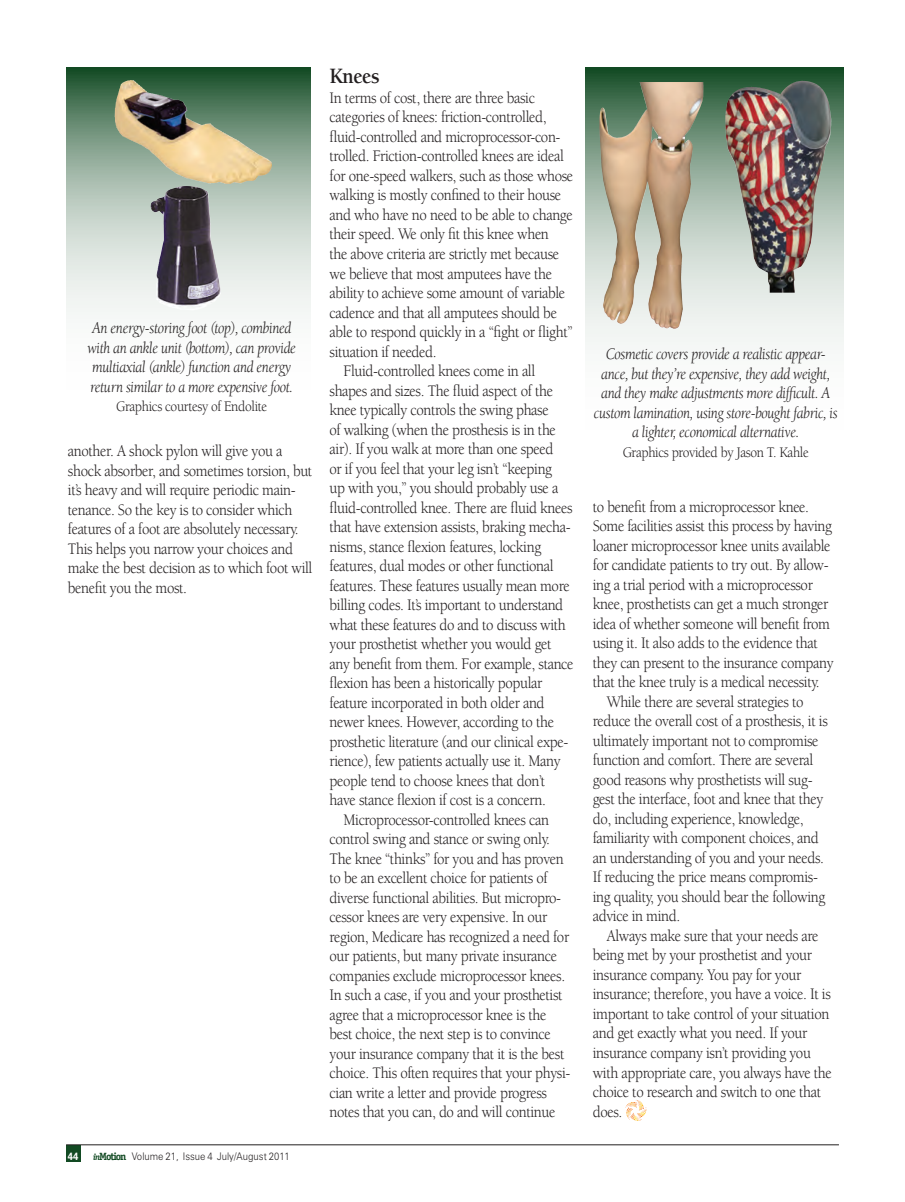
<style>
.page{position:relative;width:905px;height:1202px;background:#fff}
.page>*{position:absolute;margin:0;border:0;box-sizing:border-box;transform-origin:0 0}
.t1{font:700 22.5px "Berkeley Std";letter-spacing:-.025em;color:#231f20;scale:.9 1}
.t2{font:16.5px/19.5px "Berkeley Std";letter-spacing:-.025em;color:#231f20;scale:.9 1}
.t3{font:italic 16.5px/19.5px "Berkeley Std";letter-spacing:-.025em;color:#231f20;text-align:center;scale:.9 1}
.t4{font:15px "Berkeley Std";letter-spacing:-.025em;color:#231f20;scale:.9 1}
.t5{font:300 10.5px "Zurich BT";color:#231f20;scale:.9 1}
.t6{font:700 10.5px "Univers LT Std";color:#fff;scale:.9 1}
.s1{font-family:"Officina Serif Std";font-weight:700;font-style:italic;font-size:9px;color:#124a23}
.s2{font-family:"Officina Serif Std";font-weight:700;color:#124a23}
</style>
<div class="page">
<div style="left:66px;top:1144px;width:15px;height:17px;background:#124a23"></div>
<hr style="left:66px;top:1144px;width:772px;height:1px;background:#231f20">
<svg style="left:625px;top:1100px;width:21px;height:20px"></svg>
<img style="left:585px;top:68px;width:258px;height:277px">
<img style="left:630px;top:82px;width:17px;height:51px">
<img style="left:731px;top:81px;width:70px;height:14px">
<svg style="left:66px;top:68px;width:245px;height:247px;background:#acc0b2"></svg>
<img style="left:150px;top:186px;width:71px;height:124px">
<img style="left:115px;top:81px;width:157px;height:103px">
<h1 class="t1" style="left:329px;top:64px;width:57px">Knees</h1>
<p class="t2" style="left:329px;top:88px;width:230px">In terms of cost, there are three basic</p>
<p class="t2" style="left:329px;top:108px;width:243px">categories of knees: friction-controlled,</p>
<p class="t2" style="left:329px;top:127px;width:258px">fluid-controlled and microprocessor-con-</p>
<p class="t2" style="left:329px;top:147px;width:262px">trolled. Friction-controlled knees are ideal</p>
<p class="t2" style="left:329px;top:166px;width:272px">for one-speed walkers, such as those whose</p>
<p class="t2" style="left:329px;top:186px;width:259px">walking is mostly confined to their house</p>
<p class="t2" style="left:329px;top:205px;width:272px">and who have no need to be able to change</p>
<p class="t2" style="left:329px;top:225px;width:245px">their speed. We only fit this knee when</p>
<p class="t2" style="left:329px;top:244px;width:257px">the above criteria are strictly met because</p>
<p class="t2" style="left:329px;top:264px;width:249px">we believe that most amputees have the</p>
<p class="t2" style="left:329px;top:283px;width:263px">ability to achieve some amount of variable</p>
<p class="t2" style="left:329px;top:303px;width:254px">cadence and that all amputees should be</p>
<p class="t2" style="left:329px;top:322px;width:271px">able to respond quickly in a “fight or flight”</p>
<p class="t2" style="left:329px;top:342px;width:120px">situation if needed.</p>
<p class="t2" style="left:343px;top:361px;width:215px">Fluid-controlled knees come in all</p>
<p class="t2" style="left:329px;top:381px;width:250px">shapes and sizes. The fluid aspect of the</p>
<p class="t2" style="left:329px;top:400px;width:245px">knee typically controls the swing phase</p>
<p class="t2" style="left:329px;top:420px;width:253px">of walking (when the prosthesis is in the</p>
<p class="t2" style="left:329px;top:439px;width:250px">air). If you walk at more than one speed</p>
<p class="t2" style="left:329px;top:459px;width:249px">or if you feel that your leg isn’t “keeping</p>
<p class="t2" style="left:329px;top:478px;width:256px">up with you,” you should probably use a</p>
<p class="t2" style="left:329px;top:498px;width:271px">fluid-controlled knee. There are fluid knees</p>
<p class="t2" style="left:329px;top:517px;width:269px">that have extension assists, braking mecha-</p>
<p class="t2" style="left:329px;top:537px;width:237px">nisms, stance flexion features, locking</p>
<p class="t2" style="left:329px;top:556px;width:250px">features, dual modes or other functional</p>
<p class="t2" style="left:329px;top:576px;width:268px">features. These features usually mean more</p>
<p class="t2" style="left:329px;top:595px;width:261px">billing codes. It’s important to understand</p>
<p class="t2" style="left:329px;top:615px;width:264px">what these features do and to discuss with</p>
<p class="t2" style="left:329px;top:634px;width:248px">your prosthetist whether you would get</p>
<p class="t2" style="left:329px;top:654px;width:272px">any benefit from them. For example, stance</p>
<p class="t2" style="left:329px;top:673px;width:238px">flexion has been a historically popular</p>
<p class="t2" style="left:329px;top:693px;width:240px">feature incorporated in both older and</p>
<p class="t2" style="left:329px;top:712px;width:251px">newer knees. However, according to the</p>
<p class="t2" style="left:329px;top:732px;width:267px">prosthetic literature (and our clinical expe-</p>
<p class="t2" style="left:329px;top:751px;width:258px">rience), few patients actually use it. Many</p>
<p class="t2" style="left:329px;top:771px;width:241px">people tend to choose knees that don’t</p>
<p class="t2" style="left:329px;top:790px;width:242px">have stance flexion if cost is a concern.</p>
<p class="t2" style="left:343px;top:810px;width:230px">Microprocessor-controlled knees can</p>
<p class="t2" style="left:329px;top:829px;width:246px">control swing and stance or swing only.</p>
<p class="t2" style="left:329px;top:849px;width:262px">The knee “thinks” for you and has proven</p>
<p class="t2" style="left:329px;top:868px;width:244px">to be an excellent choice for patients of</p>
<p class="t2" style="left:329px;top:888px;width:259px">diverse functional abilities. But micropro-</p>
<p class="t2" style="left:329px;top:907px;width:243px">cessor knees are very expensive. In our</p>
<p class="t2" style="left:329px;top:927px;width:268px">region, Medicare has recognized a need for</p>
<p class="t2" style="left:329px;top:946px;width:254px">our patients, but many private insurance</p>
<p class="t2" style="left:329px;top:966px;width:263px">companies exclude microprocessor knees.</p>
<p class="t2" style="left:329px;top:985px;width:260px">In such a case, if you and your prosthetist</p>
<p class="t2" style="left:329px;top:1005px;width:242px">agree that a microprocessor knee is the</p>
<p class="t2" style="left:329px;top:1024px;width:247px">best choice, the next step is to convince</p>
<p class="t2" style="left:329px;top:1044px;width:262px">your insurance company that it is the best</p>
<p class="t2" style="left:329px;top:1063px;width:269px">choice. This often requires that your physi-</p>
<p class="t2" style="left:329px;top:1083px;width:243px">cian write a letter and provide progress</p>
<p class="t2" style="left:329px;top:1102px;width:252px">notes that you can, do and will continue</p>
<p class="t3" style="left:87px;top:319px;width:233px;text-align:left">An energy-storing foot (top), combined with an ankle unit (bottom), can provide multiaxial (ankle) function and energy return similar to a more expensive foot.</p>
<p class="t4" style="left:116px;top:399px;width:169px">Graphics courtesy of Endolite</p>
<p class="t3" style="left:594px;top:345px;width:272px">Cosmetic covers provide a realistic appear&shy;ance, but they’re expensive, they add weight, and they make adjustments more difficult. A custom lamination, using store-bought fabric, is a lighter, economical alternative.</p>
<p class="t2" style="left:68px;top:441px;width:240px">another. A shock pylon will give you a</p>
<p class="t4" style="left:622px;top:444px;width:208px">Graphics provided by Jason T. Kahle</p>
<p class="t2" style="left:68px;top:461px;width:273px">shock absorber, and sometimes torsion, but it’s heavy and will require periodic main&shy;tenance. So the key is to consider which features of a foot are absolutely necessary.<br>This helps you narrow your choices and make the best decision as to which foot will benefit you the most.</p>
<p class="t2" style="left:592px;top:497px;width:242px">to benefit from a microprocessor knee.</p>
<p class="t2" style="left:592px;top:516px;width:267px">Some facilities assist this process by having</p>
<p class="t2" style="left:592px;top:536px;width:266px">loaner microprocessor knee units available</p>
<p class="t2" style="left:592px;top:555px;width:263px">for candidate patients to try out. By allow-</p>
<p class="t2" style="left:592px;top:575px;width:246px">ing a trial period with a microprocessor</p>
<p class="t2" style="left:592px;top:594px;width:263px">knee, prosthetists can get a much stronger</p>
<p class="t2" style="left:592px;top:614px;width:265px">idea of whether someone will benefit from</p>
<p class="t2" style="left:592px;top:633px;width:251px">using it. It also adds to the evidence that</p>
<p class="t2" style="left:592px;top:653px;width:269px">they can present to the insurance company</p>
<p class="t2" style="left:592px;top:672px;width:253px">that the knee truly is a medical necessity.</p>
<p class="t2" style="left:606px;top:692px;width:220px">While there are several strategies to</p>
<p class="t2" style="left:592px;top:711px;width:263px">reduce the overall cost of a prosthesis, it is</p>
<p class="t2" style="left:592px;top:731px;width:252px">ultimately important not to compromise</p>
<p class="t2" style="left:592px;top:750px;width:246px">function and comfort. There are several</p>
<p class="t2" style="left:592px;top:770px;width:246px">good reasons why prosthetists will sug-</p>
<p class="t2" style="left:592px;top:789px;width:258px">gest the interface, foot and knee that they</p>
<p class="t2" style="left:592px;top:809px;width:236px">do, including experience, knowledge,</p>
<p class="t2" style="left:592px;top:828px;width:253px">familiarity with component choices, and</p>
<p class="t2" style="left:592px;top:848px;width:258px">an understanding of you and your needs.</p>
<p class="t2" style="left:592px;top:867px;width:252px">If reducing the price means compromis-</p>
<p class="t2" style="left:592px;top:887px;width:260px">ing quality, you should bear the following</p>
<p class="t2" style="left:592px;top:906px;width:99px">advice in mind.</p>
<p class="t2" style="left:606px;top:926px;width:237px">Always make sure that your needs are</p>
<p class="t2" style="left:592px;top:945px;width:245px">being met by your prosthetist and your</p>
<p class="t2" style="left:592px;top:965px;width:233px">insurance company. You pay for your</p>
<p class="t2" style="left:592px;top:984px;width:266px">insurance; therefore, you have a voice. It is</p>
<p class="t2" style="left:592px;top:1004px;width:264px">important to take control of your situation</p>
<p class="t2" style="left:592px;top:1023px;width:240px">and get exactly what you need. If your</p>
<p class="t2" style="left:592px;top:1043px;width:244px">insurance company isn’t providing you</p>
<p class="t2" style="left:592px;top:1062px;width:267px">with appropriate care, you always have the</p>
<p class="t2" style="left:592px;top:1082px;width:255px">choice to research and switch to one that</p>
<p class="t2" style="left:592px;top:1101px;width:34px">does.</p>
<p class="t6" style="left:68px;top:1150px;width:13px">44</p>
<p class="t5" style="left:93px;top:1150px;width:220px"><span class="s1">in</span><span class="s2">Motion</span> Volume 21, Issue 4 July/August 2011</p>
</div>
